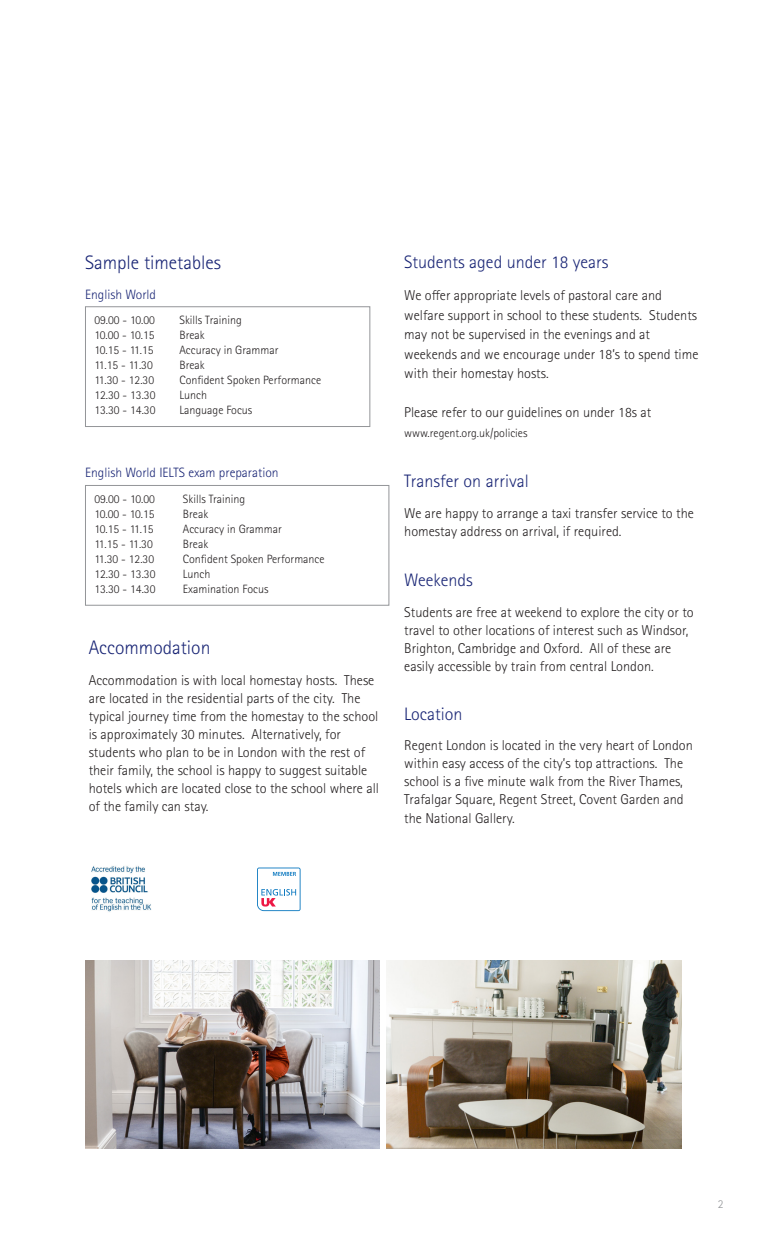
<style>
.page{position:relative;width:766px;height:1234px;background:#fff}
.page>*{position:absolute;margin:0;border:0;box-sizing:border-box;transform-origin:0 0}
.t1{font:300 19.5px "Rotis Sans Serif Pro";color:#192575}
.t2{font:300 18px "Rotis Sans Serif Pro";color:#192575}
.t3{font:300 14.25px/18px "Rotis Sans Serif Pro";color:#231f20}
.t4{font:300 13.5px "Rotis Sans Serif Pro";color:#192575}
.t5{font:300 12px "Rotis Sans Serif Pro";color:#231f20}
.t6{font:300 12px "Rotis Sans Serif Pro";color:#939598}
</style>
<div class="page">
<img style="left:386px;top:960px;width:295px;height:188px">
<img style="left:85px;top:960px;width:294px;height:188px">
<div style="left:85px;top:306px;width:285px;height:121px;border:1px solid #939598"></div>
<div style="left:85px;top:485px;width:304px;height:120px;border:1px solid #939598"></div>
<img style="left:91px;top:866px;width:61px;height:46px">
<svg style="left:257px;top:867px;width:43px;height:43px"></svg>
<p class="t1" style="left:85px;top:251px;width:137px">Sample timetables</p>
<p class="t4" style="left:85px;top:286px;width:72px">English World</p>
<p class="t5" style="left:94px;top:313px;width:62px">09.00 - 10.00</p>
<p class="t5" style="left:179px;top:313px;width:64px">Skills Training</p>
<p class="t5" style="left:94px;top:328px;width:62px">10.00 - 10.15</p>
<p class="t5" style="left:179px;top:328px;width:27px">Break</p>
<p class="t5" style="left:94px;top:343px;width:61px">10.15 - 11.15</p>
<p class="t5" style="left:179px;top:343px;width:100px">Accuracy in Grammar</p>
<p class="t5" style="left:94px;top:358px;width:60px">11.15 - 11.30</p>
<p class="t5" style="left:179px;top:358px;width:27px">Break</p>
<p class="t5" style="left:94px;top:373px;width:61px">11.30 - 12.30</p>
<p class="t5" style="left:179px;top:373px;width:143px">Confident Spoken Performance</p>
<p class="t5" style="left:94px;top:388px;width:63px">12.30 - 13.30</p>
<p class="t5" style="left:179px;top:388px;width:29px">Lunch</p>
<p class="t5" style="left:94px;top:403px;width:63px">13.30 - 14.30</p>
<p class="t5" style="left:179px;top:403px;width:74px">Language Focus</p>
<p class="t4" style="left:85px;top:465px;width:195px">English World IELTS exam preparation</p>
<p class="t5" style="left:94px;top:491px;width:62px">09.00 - 10.00</p>
<p class="t5" style="left:183px;top:491px;width:64px">Skills Training</p>
<p class="t5" style="left:94px;top:506px;width:62px">10.00 - 10.15</p>
<p class="t5" style="left:183px;top:506px;width:27px">Break</p>
<p class="t5" style="left:94px;top:521px;width:61px">10.15 - 11.15</p>
<p class="t5" style="left:183px;top:521px;width:100px">Accuracy in Grammar</p>
<p class="t5" style="left:94px;top:536px;width:60px">11.15 - 11.30</p>
<p class="t5" style="left:183px;top:536px;width:27px">Break</p>
<p class="t5" style="left:94px;top:551px;width:61px">11.30 - 12.30</p>
<p class="t5" style="left:183px;top:551px;width:143px">Confident Spoken Performance</p>
<p class="t5" style="left:94px;top:566px;width:63px">12.30 - 13.30</p>
<p class="t5" style="left:183px;top:566px;width:29px">Lunch</p>
<p class="t5" style="left:94px;top:581px;width:63px">13.30 - 14.30</p>
<p class="t5" style="left:183px;top:581px;width:87px">Examination Focus</p>
<p class="t1" style="left:89px;top:636px;width:123px">Accommodation</p>
<p class="t3" style="left:89px;top:671px;width:292px">Accommodation is with local homestay hosts. These are located in the residential parts of the city. The typical journey time from the homestay to the school is approximately 30 minutes. Alternatively, for students who plan to be in London with the rest of their family, the school is happy to suggest suitable hotels which are located close to the school where all of the family can stay.</p>
<p class="t2" style="left:404px;top:251px;width:205px">Students aged under 18 years</p>
<p class="t3" style="left:404px;top:286px;width:295px;line-height:19.5px">We offer appropriate levels of pastoral care and welfare support in school to these students. Students may not be supervised in the evenings and at weekends and we encourage under 18’s to spend time with their homestay hosts.</p>
<p class="t3" style="left:404px;top:403px;width:248px">Please refer to our guidelines on under 18s at</p>
<p class="t5" style="left:404px;top:425px;width:125px">www.regent.org.uk/policies</p>
<p class="t2" style="left:404px;top:470px;width:126px">Transfer on arrival</p>
<p class="t3" style="left:404px;top:504px;width:291px">We are happy to arrange a taxi transfer service to the homestay address on arrival, if required.</p>
<p class="t2" style="left:404px;top:569px;width:70px">Weekends</p>
<p class="t3" style="left:404px;top:603px;width:291px">Students are free at weekend to explore the city or to travel to other locations of interest such as Windsor, Brighton, Cambridge and Oxford. All of these are easily accessible by train from central London.</p>
<p class="t2" style="left:404px;top:703px;width:60px">Location</p>
<p class="t3" style="left:404px;top:736px;width:290px">Regent London is located in the very heart of London within easy access of the city’s top attractions. The school is a five minute walk from the River Thames, Trafalgar Square, Regent Street, Covent Garden and the National Gallery.</p>
<p class="t6" style="left:717px;top:1197px;width:7px">2</p>
</div>
